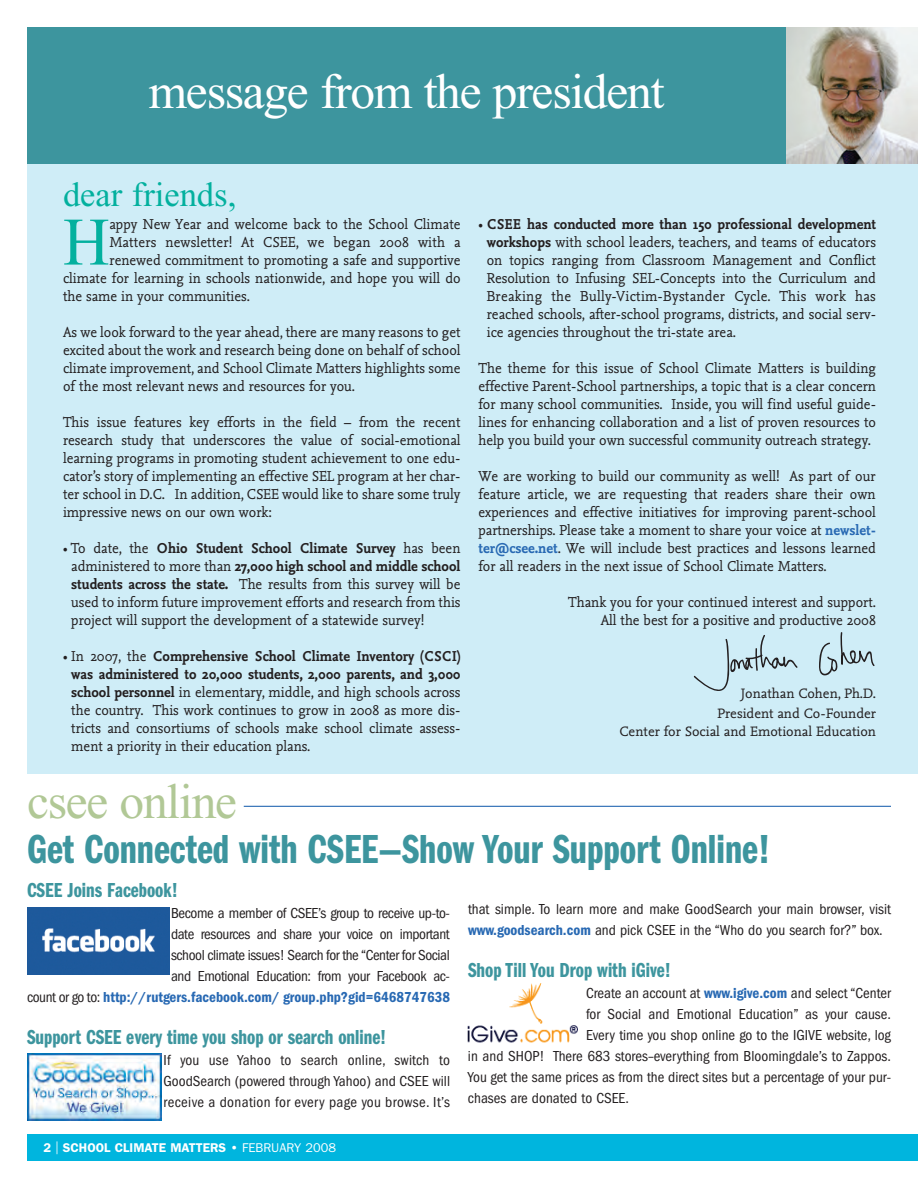
<style>
.page{position:relative;width:918px;height:1188px;background:#fff}
.page>*{position:absolute;margin:0;border:0;box-sizing:border-box;transform-origin:0 0}
.t1{font:67.8px "Times New Roman";color:#03b09e;scale:.95 1}
.t2{font:49.5px "Times New Roman";letter-spacing:-.025em;color:#fff}
.t3{font:49.5px "Times New Roman";letter-spacing:-.025em;color:#b1c896}
.t4{font:42px "Franklin Gothic Demi Cmpr";color:#3d959e}
.t5{font:34.5px "Times New Roman";color:#03b09e}
.t6{font:21px "Franklin Gothic Demi Cmpr";color:#3d959e}
.t7{font:15px/18px "Nexus Mix";color:#231f20;text-align:justify;scale:.95 1}
.t8{font:condensed 15px/21px "Franklin Gothic";color:#231f20;text-align:justify}
.t9{font:condensed 15px/21px "Franklin Gothic";letter-spacing:-.025em;color:#231f20;text-align:right}
.t10{font:14.25px/19.5px "Nexus Mix";color:#231f20;text-align:right}
.t11{font:600 12.75px "Franklin Gothic";color:#fff}
.s1{font-weight:700}
.s2{font-weight:700;color:#2869b3}
.s3{font-weight:600;color:#2869b3}
.s4{font-weight:400}
</style>
<div class="page">
<div style="left:27px;top:27px;width:891px;height:746px;background:#cfedf7"></div>
<div style="left:27px;top:27px;width:891px;height:137px;background:#3d959e"></div>
<div style="left:27px;top:1134px;width:891px;height:27px;background:#00b5de"></div>
<img style="left:787px;top:27px;width:131px;height:137px">
<svg style="left:694px;top:635px;width:104px;height:56px"></svg>
<svg style="left:819px;top:632px;width:56px;height:44px"></svg>
<hr style="left:244px;top:806px;width:647px;height:1px;background:#2869b3">
<img style="left:27px;top:908px;width:143px;height:66px">
<img style="left:27px;top:1053px;width:135px;height:67px">
<img style="left:467px;top:983px;width:111px;height:60px">
<h2 class="t2" style="left:149px;top:73px;width:517px">message from the president</h2>
<h3 class="t5" style="left:63px;top:182px;width:175px">dear friends,</h3>
<h1 class="t1" style="left:63px;top:218px;width:50px">H</h1>
<p class="t7" style="left:110px;top:216px;width:371px">appy New Year and welcome back to the School Climate</p>
<p class="t7" style="left:110px;top:234px;width:371px">Matters newsletter! At CSEE, we began 2008 with a</p>
<p class="t7" style="left:110px;top:252px;width:371px">renewed commitment to promoting a safe and supportive</p>
<p class="t7" style="left:63px;top:270px;width:420px">climate for learning in schools nationwide, and hope you will do</p>
<p class="t7" style="left:63px;top:288px;width:198px">the same in your communities.</p>
<p class="t7" style="left:63px;top:324px;width:420px">As we look forward to the year ahead, there are many reasons to get excited about the work and research being done on behalf of school climate improvement, and School Climate Matters highlights some of the most relevant news and resources for you.</p>
<p class="t7" style="left:63px;top:414px;width:420px">This issue features key efforts in the field – from the recent research study that underscores the value of social-emotional learning programs in promoting student achievement to one edu&shy;cator’s story of implementing an effective SEL program at her char&shy;ter school in D.C. In addition, CSEE would like to share some truly impressive news on our own work:</p>
<p class="t7" style="left:71px;top:540px;width:411px;text-indent:-8px">• To date, the <span class="s1">Ohio Student School Climate Survey</span> has been administered to more than <span class="s1">27,000 high school and middle school students across the state.</span> The results from this survey will be used to inform future improvement efforts and research from this project will support the development of a statewide survey!</p>
<p class="t7" style="left:71px;top:648px;width:411px;text-indent:-8px">• In 2007, the <span class="s1">Comprehensive School Climate Inventory (CSCI) was administered to 20,000 students, 2,000 parents, and 3,000 school personnel</span> in elementary, middle, and high schools across the country. This work continues to grow in 2008 as more dis&shy;tricts and consortiums of schools make school climate assess&shy;ment a priority in their education plans.</p>
<p class="t7" style="left:487px;top:216px;width:411px;text-indent:-8px">• <span class="s1">CSEE has conducted more than 150 professional development workshops</span> with school leaders, teachers, and teams of educators on topics ranging from Classroom Management and Conflict Resolution to Infusing SEL-Concepts into the Curriculum and Breaking the Bully-Victim-Bystander Cycle. This work has reached schools, after-school programs, districts, and social serv&shy;ice agencies throughout the tri-state area.</p>
<p class="t7" style="left:479px;top:360px;width:420px">The theme for this issue of School Climate Matters is building effective Parent-School partnerships, a topic that is a clear concern for many school communities. Inside, you will find useful guide&shy;lines for enhancing collaboration and a list of proven resources to help you build your own successful community outreach strategy.</p>
<p class="t7" style="left:478px;top:468px;width:420px">We are working to build our community as well! As part of our feature article, we are requesting that readers share their own experiences and effective initiatives for improving parent-school partnerships. Please take a moment to share your voice at <span class="s2">newslet&shy;ter@csee.net</span>. We will include best practices and lessons learned for all readers in the next issue of School Climate Matters.</p>
<p class="t7" style="left:568px;top:594px;width:326px;text-align:right">Thank you for your continued interest and support.<br>All the best for a positive and productive 2008</p>
<p class="t10" style="left:717px;top:685px;width:160px">Jonathan Cohen, Ph.D.<br>President and Co-Founder</p>
<p class="t10" style="left:620px;top:722px;width:258px">Center for Social and Emotional Education</p>
<h2 class="t3" style="left:27px;top:784px;width:212px">csee online</h2>
<h3 class="t4" style="left:27px;top:835px;width:745px">Get Connected with CSEE—Show Your Support Online!</h3>
<h3 class="t6" style="left:27px;top:883px;width:152px">CSEE Joins Facebook!</h3>
<p class="t9" style="left:27px;top:904px;width:425px">Become a member of CSEE’s group to receive up-to-<br>date resources and share your voice on important<br>school climate issues! Search for the “Center for Social<br>and Emotional Education: from your Facebook ac-<br>count or go to: <span class="s3">http://rutgers.facebook.com/ group.php?gid=6468747638</span></p>
<h3 class="t6" style="left:27px;top:1030px;width:361px">Support CSEE every time you shop or search online!</h3>
<p class="t8" style="left:164px;top:1051px;width:288px">If you use Yahoo to search online, switch to GoodSearch (powered through Yahoo) and CSEE will receive a donation for every page you browse. It’s</p>
<p class="t11" style="left:44px;top:1143px;width:294px">2 <span class="s4">|</span> SCHOOL CLIMATE MATTERS • <span class="s4">FEBRUARY 2008</span></p>
<p class="t8" style="left:468px;top:900px;width:425px">that simple. To learn more and make GoodSearch your main browser, visit <span class="s3">www.goodsearch.com</span> and pick CSEE in the “Who do you search for?” box.</p>
<h3 class="t6" style="left:468px;top:963px;width:204px">Shop Till You Drop with iGive!</h3>
<p class="t8" style="left:586px;top:984px;width:306px">Create an account at <span class="s3">www.igive.com</span> and select “Center</p>
<p class="t8" style="left:586px;top:1005px;width:307px">for Social and Emotional Education” as your cause.</p>
<p class="t8" style="left:586px;top:1026px;width:307px">Every time you shop online go to the IGIVE website, log</p>
<p class="t8" style="left:468px;top:1047px;width:425px">in and SHOP! There 683 stores–everything from Bloomingdale’s to Zappos.</p>
<p class="t8" style="left:468px;top:1068px;width:425px">You get the same prices as from the direct sites but a percentage of your pur-</p>
<p class="t8" style="left:468px;top:1089px;width:163px">chases are donated to CSEE.</p>
</div>
